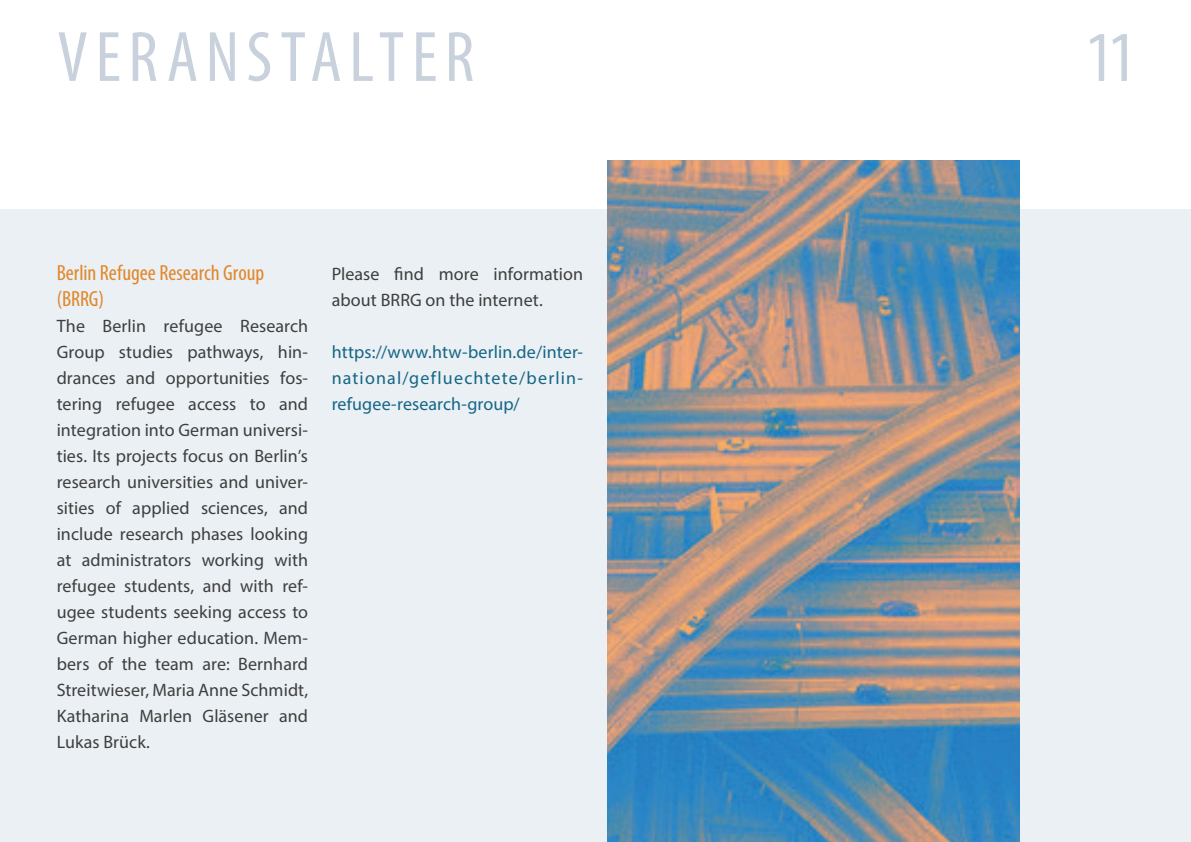
<style>
.page{position:relative;width:1191px;height:842px;background:#fff}
.page>*{position:absolute;margin:0;border:0;box-sizing:border-box;transform-origin:0 0}
.Kolumnentitel{font:condensed 72px "Myriad Pro";letter-spacing:.1em;color:#c8d1dc}
.Uhrzeit_orange{font:condensed 22px/26px "Myriad Pro";color:#e2862a}
.p_Fliesstext{font:18px/26px "Myriad Pro";letter-spacing:.005em;color:#3e3e3f;text-align:justify}
.p_Fliesstext-2{font:18px/26px "Myriad Pro";letter-spacing:.06em;color:#156586;text-align:justify}
.p_Fliesstext_mit_Abs{font:18px/26px "Myriad Pro";letter-spacing:.005em;color:#3e3e3f}
</style>
<div class="page">
<div style="left:0;top:210px;width:1191px;height:632px;background:#eaf0f3"></div>
<img style="left:607px;top:160px;width:412px;height:682px">
<p class="Kolumnentitel" style="left:57px;top:14px;width:418px">VERANSTALTER</p>
<h1 class="Kolumnentitel" style="left:1085px;top:14px;width:52px">11</h1>
<p class="Uhrzeit_orange" style="left:57px;top:259px;width:209px">Berlin Refugee Research Group (BRRG)</p>
<p class="p_Fliesstext" style="left:57px;top:313px;width:253px">The Berlin refugee Research Group studies pathways, hin&shy;drances and opportunities fos&shy;tering refugee access to and integration into German universi&shy;ties. Its projects focus on Berlin’s research universities and univer&shy;sities of applied sciences, and include research phases looking at administrators working with refugee students, and with ref&shy;ugee students seeking access to German higher education. Mem&shy;bers of the team are: Bernhard Streitwieser, Maria Anne Schmidt, Katharina Marlen Gläsener and Lukas Brück.</p>
<p class="p_Fliesstext_mit_Abs" style="left:332px;top:261px;width:253px">Please find more information about BRRG on the internet.</p>
<p class="p_Fliesstext-2" style="left:332px;top:339px;width:253px">https://www.htw-berlin.de/inter&shy;national/gefluechtete/berlin&shy;refugee-research-group/</p>
</div>
